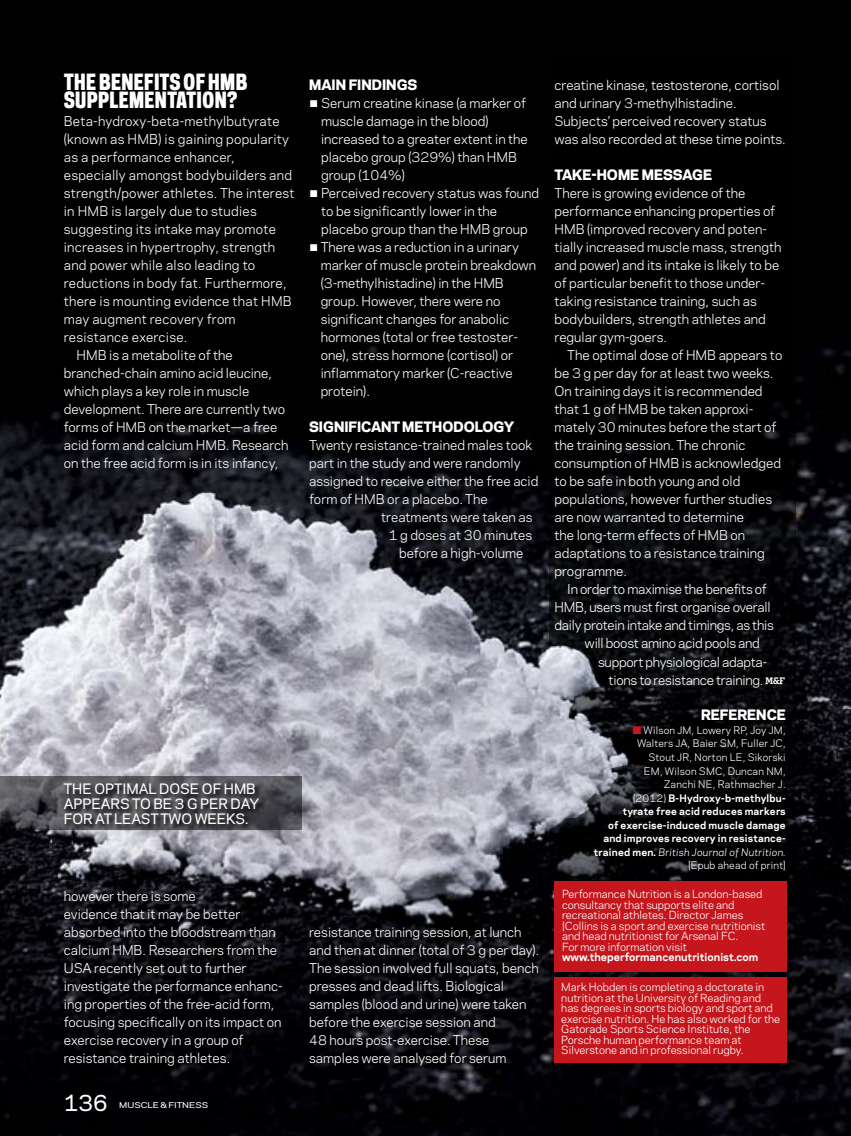
<style>
.page{position:relative;width:851px;height:1136px;background:#fff}
.page>*{position:absolute;margin:0;border:0;box-sizing:border-box;transform-origin:0 0}
.t1{font:800 21px/18px "Galaxie Polaris Condensed";letter-spacing:-.01em;color:#fff}
.t2{font:500 21px "Galaxie Polaris";color:#fff}
.t3{font:800 13.5px "Galaxie Polaris";color:#fff}
.t4{font:500 13.5px/15px "Galaxie Polaris";color:#fff}
.t5{font:12.75px/18px "Galaxie Polaris";color:#fff}
.t6{font:12.75px "Galaxie Polaris";letter-spacing:.02em;color:#fff}
.t7{font:12.75px "Galaxie Polaris";letter-spacing:-.02em;color:#fff}
.t8{font:10.5px/10.5px "Galaxie Polaris";color:#fff}
.t9{font:700 10.5px "Galaxie Polaris";color:#fff}
.t10{font:9.75px/13.5px "Galaxie Polaris";letter-spacing:.02em;color:#fff;text-align:right}
.t11{font:500 7.5px "Galaxie Polaris";color:#fff;scale:1.2 1}
.s1{font-weight:700}
.s2{font-family:"Dispatch Cond";font-weight:700;font-size:9px}
.s3{color:#c4161c}
.s4{font-style:italic}
</style>
<div class="page">
<img style="left:0;top:0;width:850px;height:1135px">
<div style="left:554px;top:977px;width:233px;height:85px;background:#c4161c"></div>
<div style="left:554px;top:881px;width:233px;height:90px;background:#c4161c"></div>
<svg style="left:549px;top:54px;width:246px;height:826px;background:#0a0a0c"></svg>
<img style="left:0;top:500px;width:514px;height:408px">
<svg style="left:0;top:776px;width:301px;height:54px;background:#504f55"></svg>
<svg style="left:63px;top:784px;width:202px;height:46px;background:#434347"></svg>
<h1 class="t1" style="left:64px;top:73px;width:185px">THE BENEFITS OF HMB<br>SUPPLEMENTATION?</h1>
<p class="t6" style="left:64px;top:112px;width:217px">Beta-hydroxy-beta-methylbutyrate</p>
<p class="t6" style="left:64px;top:130px;width:227px">(known as HMB) is gaining popularity</p>
<p class="t6" style="left:64px;top:148px;width:172px">as a performance enhancer,</p>
<p class="t6" style="left:64px;top:166px;width:230px">especially amongst bodybuilders and</p>
<p class="t6" style="left:64px;top:184px;width:232px">strength/power athletes. The interest</p>
<p class="t6" style="left:64px;top:202px;width:194px">in HMB is largely due to studies</p>
<p class="t6" style="left:64px;top:220px;width:214px">suggesting its intake may promote</p>
<p class="t6" style="left:64px;top:238px;width:213px">increases in hypertrophy, strength</p>
<p class="t6" style="left:64px;top:256px;width:193px">and power while also leading to</p>
<p class="t6" style="left:64px;top:274px;width:224px">reductions in body fat. Furthermore,</p>
<p class="t6" style="left:64px;top:292px;width:229px">there is mounting evidence that HMB</p>
<p class="t6" style="left:64px;top:310px;width:173px">may augment recovery from</p>
<p class="t6" style="left:64px;top:328px;width:125px">resistance exercise.</p>
<p class="t5" style="left:77px;top:345px;width:158px">HMB is a metabolite of the</p>
<p class="t5" style="left:64px;top:363px;width:210px">branched-chain amino acid leucine,</p>
<p class="t5" style="left:64px;top:381px;width:187px">which plays a key role in muscle</p>
<p class="t5" style="left:64px;top:399px;width:223px">development. There are currently two</p>
<p class="t5" style="left:64px;top:417px;width:215px">forms of HMB on the market—a free</p>
<p class="t5" style="left:64px;top:435px;width:226px">acid form and calcium HMB. Research</p>
<p class="t5" style="left:64px;top:453px;width:216px">on the free acid form is in its infancy,</p>
<p class="t3" style="left:309px;top:73px;width:110px">MAIN FINDINGS</p>
<p class="t5" style="left:321px;top:93px;width:208px;text-indent:-12px"><span class="s1">▪</span> Serum creatine kinase (a marker of muscle damage in the blood) increased to a greater extent in the placebo group (329%) than HMB group (104%)</p>
<p class="t5" style="left:321px;top:183px;width:220px;text-indent:-12px"><span class="s1">▪</span> Perceived recovery status was found to be significantly lower in the placebo group than the HMB group</p>
<p class="t5" style="left:320px;top:237px;width:217px;text-indent:-11px"><span class="s1">▪</span> There was a reduction in a urinary marker of muscle protein breakdown (3-methylhistadine) in the HMB group. However, there were no significant changes for anabolic hormones (total or free testoster&shy;one), stress hormone (cortisol) or inflammatory marker (C-reactive protein).</p>
<p class="t3" style="left:309px;top:415px;width:206px">SIGNIFICANT METHODOLOGY</p>
<p class="t5" style="left:309px;top:435px;width:224px">Twenty resistance-trained males took</p>
<p class="t5" style="left:309px;top:453px;width:213px">part in the study and were randomly</p>
<p class="t5" style="left:309px;top:471px;width:231px">assigned to receive either the free acid</p>
<p class="t5" style="left:309px;top:489px;width:180px">form of HMB or a placebo. The</p>
<p class="t5" style="left:381px;top:507px;width:153px">treatments were taken as</p>
<p class="t5" style="left:388px;top:525px;width:145px">1 g doses at 30 minutes</p>
<p class="t5" style="left:399px;top:543px;width:126px">before a high-volume</p>
<p class="t4" style="left:64px;top:781px;width:197px">THE OPTIMAL DOSE OF HMB<br>APPEARS TO BE 3 G PER DAY<br>FOR AT LEAST TWO WEEKS.</p>
<p class="t5" style="left:64px;top:885px;width:220px">however there is some<br>evidence that it may be better absorbed into the bloodstream than calcium HMB. Researchers from the<br>USA recently set out to further investigate the performance enhanc&shy;ing properties of the free-acid form, focusing specifically on its impact on exercise recovery in a group of resistance training athletes.</p>
<h1 class="t2" style="left:64px;top:1087px;width:46px">136</h1>
<p class="t11" style="left:119px;top:1099px;width:7px">MUSCLE</p>
<p class="t11" style="left:160px;top:1099px;width:13px">&amp;FITNESS</p>
<p class="t5" style="left:309px;top:921px;width:231px">resistance training session, at lunch and then at dinner (total of 3 g per day).<br>The session involved full squats, bench presses and dead lifts. Biological samples (blood and urine) were taken before the exercise session and<br>48 hours post-exercise. These samples were analysed for serum</p>
<p class="t5" style="left:554px;top:75px;width:232px">creatine kinase, testosterone, cortisol and urinary 3-methylhistadine.<br>Subjects’ perceived recovery status was also recorded at these time points.</p>
<p class="t3" style="left:554px;top:163px;width:159px">TAKE-HOME MESSAGE</p>
<p class="t5" style="left:554px;top:183px;width:228px">There is growing evidence of the performance enhancing properties of HMB (improved recovery and poten&shy;tially increased muscle mass, strength and power) and its intake is likely to be of particular benefit to those under&shy;taking resistance training, such as bodybuilders, strength athletes and regular gym-goers.</p>
<p class="t5" style="left:554px;top:345px;width:229px;text-indent:13px">The optimal dose of HMB appears to be 3 g per day for at least two weeks.<br>On training days it is recommended that 1 g of HMB be taken approxi&shy;mately 30 minutes before the start of the training session. The chronic consumption of HMB is acknowledged to be safe in both young and old populations, however further studies are now warranted to determine<br>the long-term effects of HMB on adaptations to a resistance training programme.</p>
<p class="t7" style="left:567px;top:580px;width:201px">In order to maximise the benefits of</p>
<p class="t7" style="left:554px;top:598px;width:217px">HMB, users must first organise overall</p>
<p class="t7" style="left:554px;top:616px;width:221px">daily protein intake and timings, as this</p>
<p class="t7" style="left:584px;top:634px;width:177px">will boost amino acid pools and</p>
<p class="t7" style="left:598px;top:652px;width:171px">support physiological adapta-</p>
<p class="t7" style="left:608px;top:670px;width:178px">tions to resistance training. <span class="s2">M&amp;F</span></p>
<p class="t3" style="left:701px;top:703px;width:86px">REFERENCE</p>
<p class="t10" style="left:594px;top:722px;width:193px"><span class="s3">■</span> Wilson JM, Lowery RP, Joy JM,<br>Walters JA, Baier SM, Fuller JC,<br>Stout JR, Norton LE, Sikorski<br>EM, Wilson SMC, Duncan NM,<br>Zanchi NE, Rathmacher J.<br>(2012) <span class="s1">B-Hydroxy-b-methylbu-<br>tyrate free acid reduces markers<br>of exercise-induced muscle damage and improves recovery in resistance&shy;trained men.</span> <span class="s4">British Journal of Nutrition. </span>[Epub ahead of print]</p>
<p class="t8" style="left:562px;top:888px;width:205px">Performance Nutrition is a London-based consultancy that supports elite and recreational athletes. Director James |Collins is a sport and exercise nutritionist and head nutritionist for Arsenal FC.<br>For more information visit</p>
<p class="t9" style="left:562px;top:949px;width:198px">www.theperformancenutritionist.com</p>
<p class="t8" style="left:561px;top:981px;width:220px">Mark Hobden is completing a doctorate in nutrition at the University of Reading and has degrees in sports biology and sport and exercise nutrition. He has also worked for the Gatorade Sports Science Institute, the Porsche human performance team at Silverstone and in professional rugby.</p>
</div>
